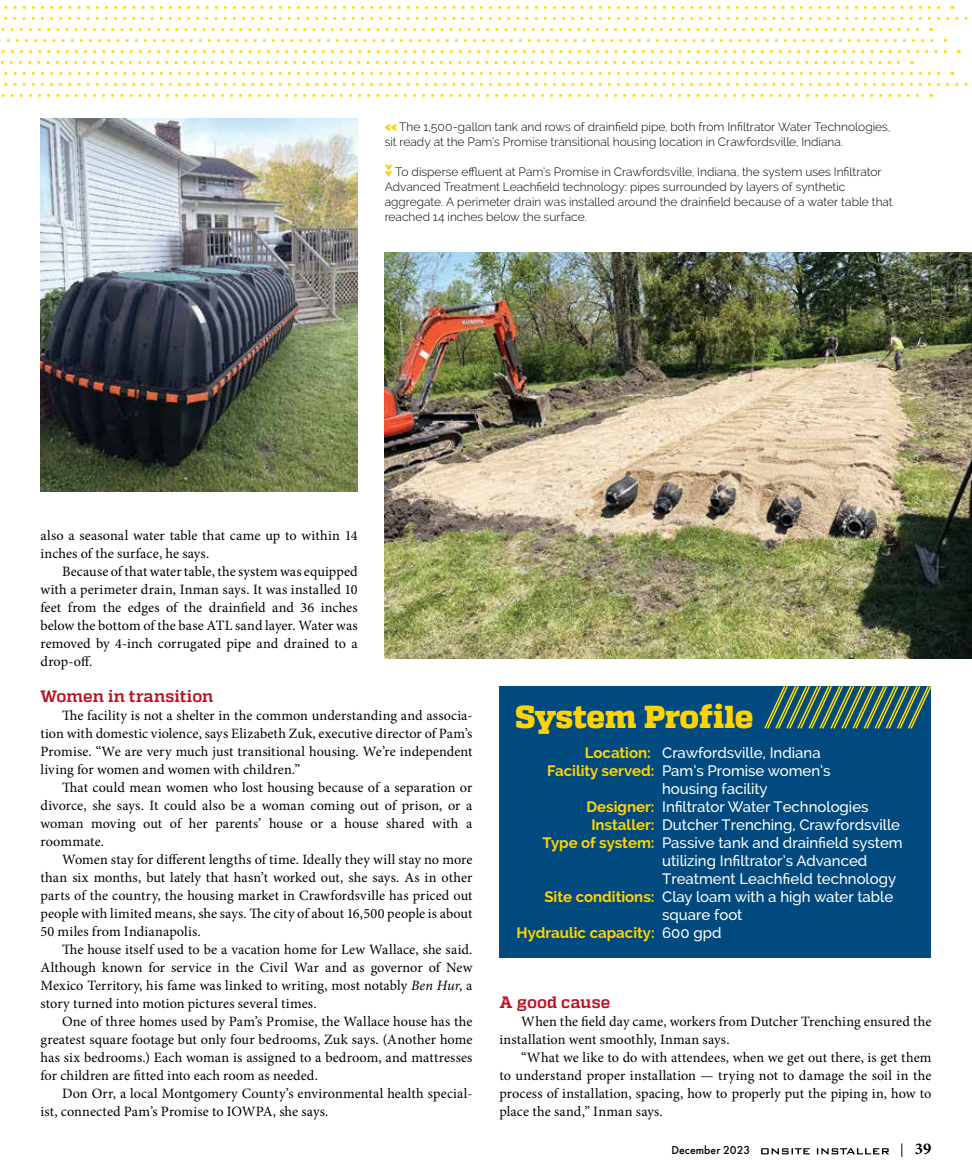
<style>
.page{position:relative;width:972px;height:1175px;background:#fff}
.page>*{position:absolute;margin:0;border:0;box-sizing:border-box;transform-origin:0 0}
.t1{font:800 31.8px "Quadon";letter-spacing:-.02em;color:#ffd400}
.t2{font:700 16.5px "Quadon";letter-spacing:.005em;color:#ba1222}
.t3{font:16.5px "Minion Variable Concept";color:#000}
.t4{font:500 15px "Raleway";color:#fff}
.t5{font:700 15px "Raleway";color:#ffd400}
.t6{font:14.25px/18px "Minion Pro";letter-spacing:.005em;color:#000;text-align:justify}
.t7{font:300 12px/15px "Raleway";color:#000}
.t8{font:500 12px "Futura PT";color:#000}
.s1{font-style:italic}
.s2{font-weight:700;color:#ffd400}
.s3{font-weight:500;color:#fff}
.s4{font-family:"Helvetica Neue";font-size:13.5px}
</style>
<div class="page">
<svg style="left:761px;top:1148px;width:128px;height:6px"></svg>
<svg style="left:4px;top:6px;width:949px;height:3px"></svg>
<svg style="left:4px;top:17px;width:964px;height:3px"></svg>
<svg style="left:1px;top:28px;width:931px;height:3px"></svg>
<svg style="left:0;top:39px;width:946px;height:3px"></svg>
<svg style="left:1px;top:50px;width:958px;height:3px"></svg>
<svg style="left:0;top:61px;width:913px;height:3px"></svg>
<svg style="left:4px;top:72px;width:949px;height:3px"></svg>
<svg style="left:4px;top:83px;width:964px;height:3px"></svg>
<svg style="left:1px;top:94px;width:931px;height:3px"></svg>
<svg style="left:385px;top:124px;width:11px;height:7px"></svg>
<svg style="left:385px;top:165px;width:7px;height:11px"></svg>
<div style="left:500px;top:686px;width:432px;height:271px;background:#004a80"></div>
<svg style="left:764px;top:686px;width:168px;height:44px"></svg>
<img style="left:385px;top:253px;width:587px;height:405px">
<img style="left:40px;top:119px;width:318px;height:372px">
<p class="t7" style="left:385px;top:120px;width:507px;text-indent:14px">The 1,500-gallon tank and rows of drainfield pipe, both from Infiltrator Water Technologies, sit ready at the Pam’s Promise transitional housing location in Crawfordsville, Indiana.</p>
<p class="t7" style="left:385px;top:165px;width:510px;text-indent:11px">To disperse effluent at Pam’s Promise in Crawfordsville, Indiana, the system uses Infiltrator Advanced Treatment Leachfield technology: pipes surrounded by layers of synthetic aggregate. A perimeter drain was installed around the drainfield because of a water table that reached 14 inches below the surface.</p>
<p class="t6" style="left:40px;top:527px;width:319px">also a seasonal water table that came up to within 14 inches of the surface, he says.</p>
<p class="t6" style="left:40px;top:563px;width:319px;text-indent:22px">Because of that water table, the system was equipped with a perimeter drain, Inman says. It was installed 10 feet from the edges of the drainfield and 36 inches below the bottom of the base ATL sand layer. Water was removed by 4-inch corrugated pipe and drained to a drop-off.</p>
<p class="t2" style="left:40px;top:687px;width:175px">Women in transition</p>
<p class="t6" style="left:40px;top:707px;width:434px;text-indent:22px">The facility is not a shelter in the common understanding and associa&shy;tion with domestic violence, says Elizabeth Zuk, executive director of Pam’s Promise. “We are very much just transitional housing. We’re independent living for women and women with children.”</p>
<p class="t6" style="left:40px;top:779px;width:433px;text-indent:22px">That could mean women who lost housing because of a separation or divorce, she says. It could also be a woman coming out of prison, or a woman moving out of her parents’ house or a house shared with a roommate.</p>
<p class="t6" style="left:40px;top:851px;width:434px;text-indent:22px">Women stay for different lengths of time. Ideally they will stay no more than six months, but lately that hasn’t worked out, she says. As in other parts of the country, the housing market in Crawfordsville has priced out people with limited means, she says. The city of about 16,500 people is about 50 miles from Indianapolis.</p>
<p class="t6" style="left:40px;top:940px;width:434px;text-indent:22px">The house itself used to be a vacation home for Lew Wallace, she said.<br>Although known for service in the Civil War and as governor of New Mexico Territory, his fame was linked to writing, most notably <span class="s1">Ben Hur</span>, a story turned into motion pictures several times.</p>
<p class="t6" style="left:41px;top:1012px;width:434px;text-indent:22px">One of three homes used by Pam’s Promise, the Wallace house has the greatest square footage but only four bedrooms, Zuk says. (Another home has six bedrooms.) Each woman is assigned to a bedroom, and mattresses for children are fitted into each room as needed.</p>
<p class="t6" style="left:41px;top:1084px;width:434px;text-indent:22px">Don Orr, a local Montgomery County’s environmental health special&shy;ist, connected Pam’s Promise to IOWPA, she says.</p>
<h1 class="t1" style="left:515px;top:698px;width:240px">System Profile</h1>
<p class="t4" style="left:585px;top:744px;width:237px"><span class="s2">Location:</span> Crawfordsville, Indiana</p>
<p class="t4" style="left:547px;top:762px;width:285px"><span class="s2">Facility served:</span> Pam’s Promise women’s</p>
<p class="t4" style="left:662px;top:780px;width:107px">housing facility</p>
<p class="t4" style="left:586px;top:798px;width:284px"><span class="s2">Designer:</span> Infiltrator Water Technologies</p>
<p class="t4" style="left:591px;top:816px;width:310px"><span class="s2">Installer:</span> Dutcher Trenching, Crawfordsville</p>
<p class="t4" style="left:542px;top:834px;width:362px"><span class="s2">Type of system:</span> Passive tank and drainfield system</p>
<p class="t4" style="left:662px;top:852px;width:207px">utilizing Infiltrator’s Advanced</p>
<p class="t4" style="left:662px;top:870px;width:236px">Treatment Leachfield technology</p>
<p class="t4" style="left:544px;top:888px;width:350px"><span class="s2">Site conditions:</span> Clay loam with a high water table</p>
<p class="t4" style="left:662px;top:906px;width:82px">square foot</p>
<p class="t5" style="left:517px;top:924px;width:206px">Hydraulic capacity: <span class="s3">600 gpd</span></p>
<p class="t2" style="left:500px;top:993px;width:112px">A good cause</p>
<p class="t6" style="left:499px;top:1013px;width:433px;text-indent:22px">When the field day came, workers from Dutcher Trenching ensured the installation went smoothly, Inman says.</p>
<p class="t6" style="left:499px;top:1049px;width:433px;text-indent:22px">“What we like to do with attendees, when we get out there, is get them to understand proper installation — trying not to damage the soil in the process of installation, spacing, how to properly put the piping in, how to place the sand,” Inman says.</p>
<p class="t8" style="left:671px;top:1143px;width:80px">December 2023</p>
<p class="t3" style="left:901px;top:1137px;width:32px"><span class="s4">|</span> 39</p>
</div>
